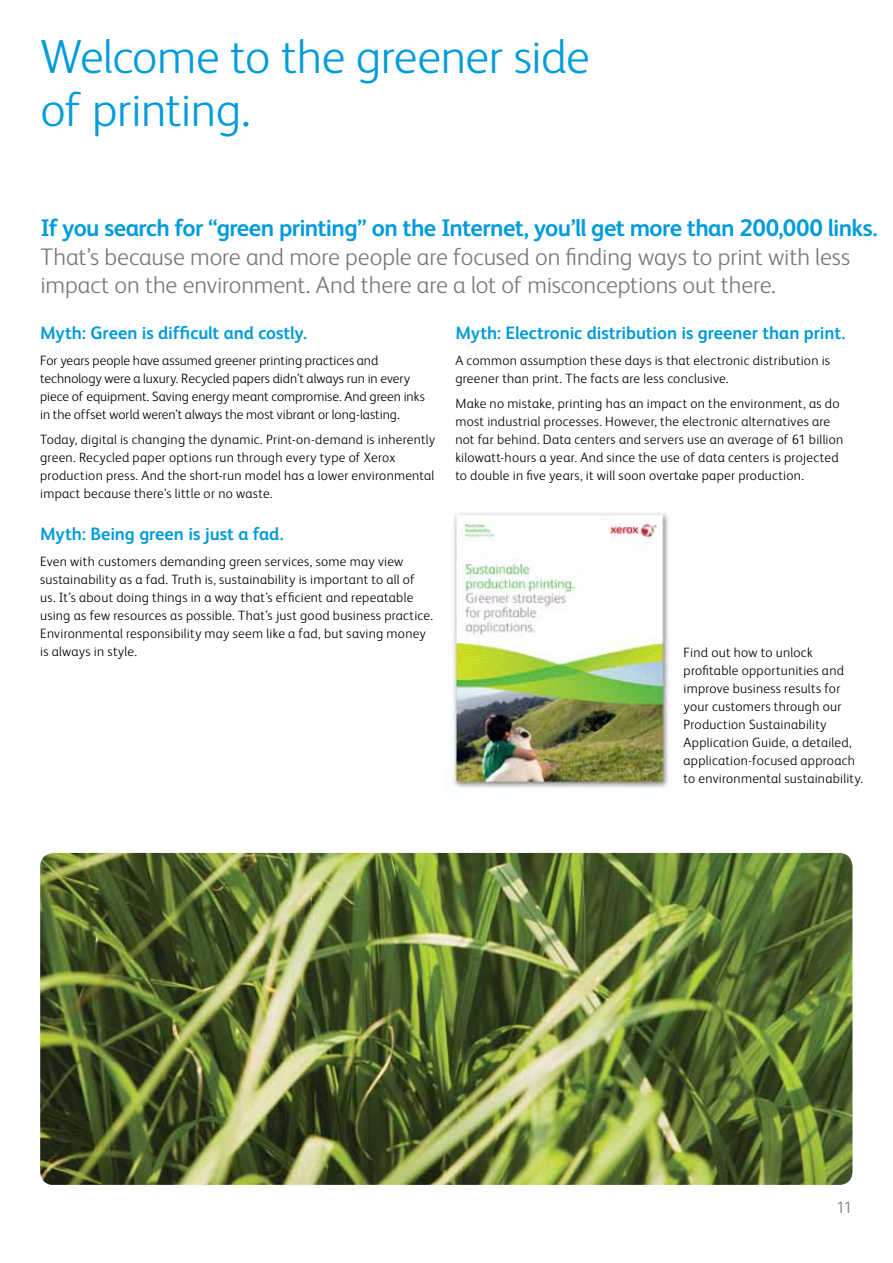
<style>
.page{position:relative;width:893px;height:1263px;background:#fff}
.page>*{position:absolute;margin:0;border:0;box-sizing:border-box;transform-origin:0 0}
.t1{font:300 48px/52.5px "Xerox Sans";letter-spacing:-.01em;color:#009bdb}
.t2{font:300 24px/28.5px "Xerox Sans";letter-spacing:-.005em;color:#77787b}
.t3{font:700 24px "Xerox Sans";letter-spacing:-.025em;color:#009bdb}
.t4{font:700 18px "Xerox Sans";letter-spacing:-.005em;color:#009bdb}
.t5{font:300 16.5px "Xerox Sans";color:#77787b}
.t6{font:300 13.5px/18px "Xerox Sans";letter-spacing:.02em;color:#000}
.t7{font:300 13.5px/18px "Xerox Sans";color:#000}
</style>
<div class="page">
<img style="left:40px;top:853px;width:812px;height:332px">
<img style="left:450px;top:513px;width:221px;height:276px">
<h1 class="t1" style="left:40px;top:29px;width:551px">Welcome to the greener side of printing.</h1>
<h2 class="t3" style="left:40px;top:212px;width:839px">If you search for “green printing” on the Internet, you’ll get more than 200,000 links.</h2>
<h2 class="t2" style="left:40px;top:241px;width:811px">That’s because more and more people are focused on finding ways to print with less impact on the environment. And there are a lot of misconceptions out there.</h2>
<h3 class="t4" style="left:40px;top:321px;width:268px">Myth: Green is difficult and costly.</h3>
<p class="t7" style="left:40px;top:350px;width:386px">For years people have assumed greener printing practices and technology were a luxury. Recycled papers didn’t always run in every piece of equipment. Saving energy meant compromise. And green inks in the offset world weren’t always the most vibrant or long-lasting.</p>
<p class="t6" style="left:40px;top:430px;width:396px">Today, digital is changing the dynamic. Print-on-demand is inherently green. Recycled paper options run through every type of Xerox production press. And the short-run model has a lower environmental impact because there’s little or no waste.</p>
<h3 class="t4" style="left:40px;top:522px;width:245px">Myth: Being green is just a fad.</h3>
<p class="t6" style="left:40px;top:552px;width:394px">Even with customers demanding green services, some may view sustainability as a fad. Truth is, sustainability is important to all of us. It’s about doing things in a way that’s efficient and repeatable using as few resources as possible. That’s just good business practice.<br>Environmental responsibility may seem like a fad, but saving money is always in style.</p>
<h3 class="t4" style="left:455px;top:321px;width:392px">Myth: Electronic distribution is greener than print.</h3>
<p class="t6" style="left:455px;top:350px;width:376px">A common assumption these days is that electronic distribution is greener than print. The facts are less conclusive.</p>
<p class="t6" style="left:455px;top:394px;width:390px">Make no mistake, printing has an impact on the environment, as do most industrial processes. However, the electronic alternatives are not far behind. Data centers and servers use an average of 61 billion kilowatt-hours a year. And since the use of data centers is projected to double in five years, it will soon overtake paper production.</p>
<p class="t6" style="left:684px;top:643px;width:181px">Find out how to unlock profitable opportunities and improve business results for your customers through our<br>Production Sustainability<br>Application Guide, a detailed, application-focused approach to environmental sustainability.</p>
<p class="t5" style="left:836px;top:1196px;width:18px">11</p>
</div>
